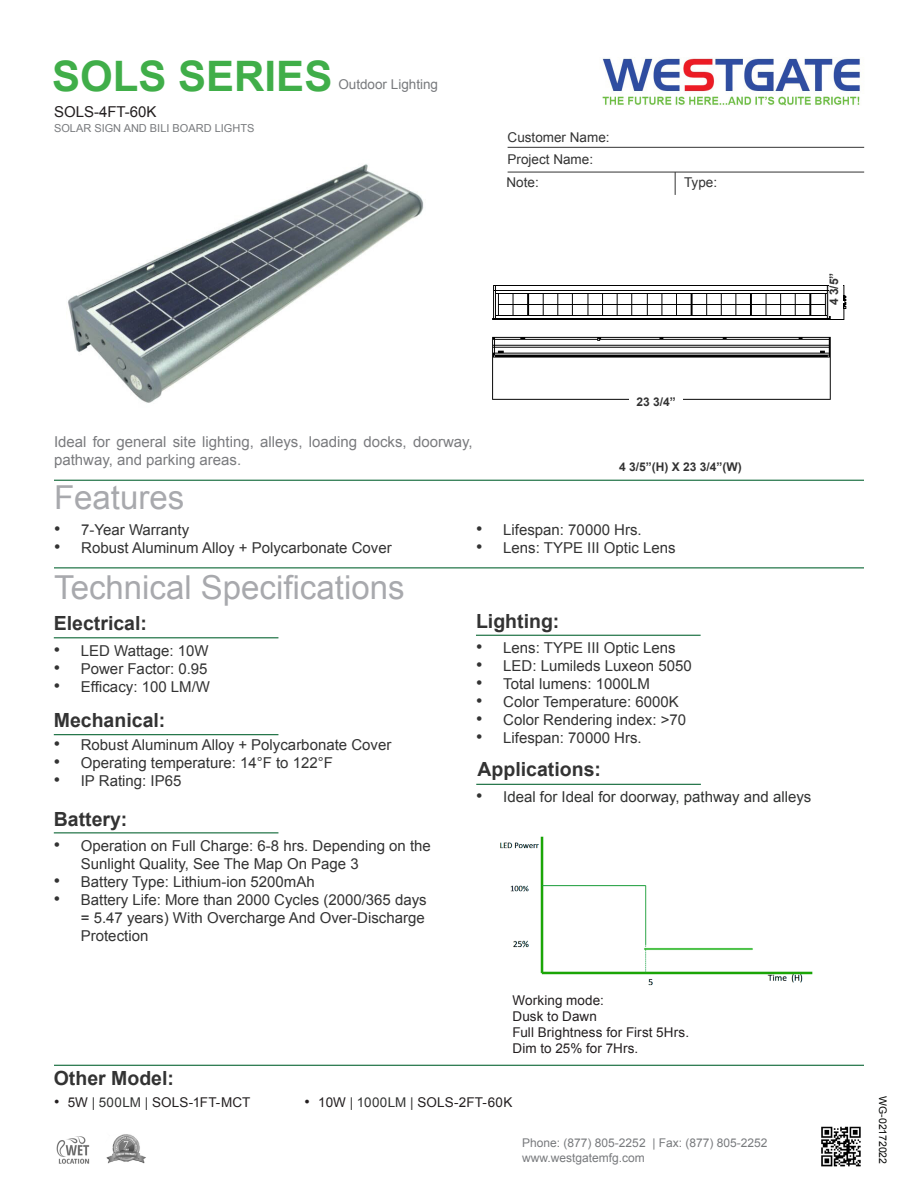
<style>
.page{position:relative;width:918px;height:1188px;background:#fff}
.page>*{position:absolute;margin:0;border:0;box-sizing:border-box;transform-origin:0 0}
.t1{font:700 42px "Arial";color:#40ae49}
.t2{font:33px "Arial";color:#a8a9ad}
.t3{font:700 19.5px "Arial";color:#333}
.t4{font:15px/18px "Arial";color:#333}
.t5{font:15px/18px "Arial";color:#7a7b7e}
.t6{font:15px "Arial";color:#323332}
.t7{font:15px "Arial";color:#231f20}
.t8{font:13.5px "Arial";letter-spacing:.01em;color:#231f20}
.t9{font:13.5px "Arial";color:#333}
.t10{font:13.5px "Arial";color:#787a7d}
.t11{font:12px "Arial";color:#787a7d}
.t12{font:700 12px "Arial";color:#333}
.t13{font:10.95px "Arial";color:#787a7d}
.t14{font:10.5px "Arial";letter-spacing:-.005em;color:#040503}
.s1{font-size:18px}
.s2{font-size:15.15px}
.s3{color:#333}
.s4{color:#323332}
</style>
<div class="page">
<img style="left:68px;top:164px;width:356px;height:239px">
<hr style="left:54px;top:480px;width:810px;height:1px;background:#0d6736">
<hr style="left:508px;top:147px;width:356px;height:1px;background:#333">
<svg style="left:675px;top:173px;width:1px;height:22px"></svg>
<hr style="left:508px;top:172px;width:356px;height:1px;background:#333">
<hr style="left:54px;top:567px;width:810px;height:1px;background:#0d6736">
<hr style="left:54px;top:1065px;width:810px;height:1px;background:#0d6736">
<img style="left:602px;top:58px;width:258px;height:48px">
<hr style="left:476px;top:784px;width:225px;height:1px;background:#0d6736">
<hr style="left:54px;top:637px;width:224px;height:1px;background:#0d6736">
<hr style="left:476px;top:635px;width:225px;height:1px;background:#0d6736">
<hr style="left:54px;top:734px;width:224px;height:1px;background:#0d6736">
<hr style="left:54px;top:832px;width:224px;height:1px;background:#0d6736">
<img style="left:492px;top:285px;width:355px;height:115px">
<img style="left:821px;top:1126px;width:40px;height:41px">
<img style="left:56px;top:1136px;width:34px;height:28px">
<img style="left:106px;top:1134px;width:40px;height:30px">
<div style="left:829px;top:262px;width:14px;height:53px;background:#fff"></div>
<div style="left:630px;top:397px;width:53px;height:14px;background:#fff"></div>
<img style="left:500px;top:836px;width:313px;height:150px">
<p class="t1" style="left:52px;top:48px;width:282px">SOLS SERIES</p>
<p class="t7" style="left:54px;top:102px;width:104px">SOLS-4FT-60K</p>
<p class="t13" style="left:54px;top:121px;width:202px">SOLAR SIGN AND BILI BOARD LIGHTS</p>
<p class="t10" style="left:338px;top:75px;width:101px">Outdoor Lighting</p>
<p class="t9" style="left:508px;top:128px;width:104px">Customer Name:</p>
<p class="t9" style="left:508px;top:150px;width:87px">Project Name:</p>
<p class="t9" style="left:507px;top:173px;width:34px">Note:</p>
<p class="t9" style="left:684px;top:173px;width:35px">Type:</p>
<p class="t12" style="left:826px;top:305px;width:34px;rotate:-90deg">4 3/5”</p>
<p class="t5" style="left:54px;top:433px;width:420px">Ideal for general site lighting, alleys, loading docks, doorway, pathway, and parking areas.</p>
<p class="t2" style="left:54px;top:476px;width:132px">Features</p>
<p class="t12" style="left:636px;top:394px;width:41px">23 3/4”</p>
<p class="t12" style="left:619px;top:459px;width:124px">4 3/5”(H) X 23 3/4”(W)</p>
<p class="t4" style="left:54px;top:521px;width:137px"><span class="s1">•</span> 7-Year Warranty</p>
<p class="t4" style="left:54px;top:539px;width:339px"><span class="s1">•</span> Robust Aluminum Alloy + Polycarbonate Cover</p>
<p class="t2" style="left:54px;top:566px;width:352px">Technical Specifications</p>
<p class="t3" style="left:54px;top:610px;width:95px">Electrical:</p>
<p class="t4" style="left:54px;top:642px;width:156px"><span class="s1">•</span> LED Wattage: 10W</p>
<p class="t4" style="left:54px;top:660px;width:155px"><span class="s1">•</span> Power Factor: 0.95</p>
<p class="t4" style="left:54px;top:678px;width:158px"><span class="s1">•</span> Efficacy: 100 LM/W</p>
<p class="t3" style="left:54px;top:707px;width:113px">Mechanical:</p>
<p class="t4" style="left:54px;top:736px;width:339px"><span class="s1">•</span> Robust Aluminum Alloy + Polycarbonate Cover</p>
<p class="t4" style="left:54px;top:754px;width:281px"><span class="s1">•</span> Operating temperature: 14°F to 122°F</p>
<p class="t4" style="left:54px;top:772px;width:129px"><span class="s1">•</span> IP Rating: IP65</p>
<p class="t3" style="left:54px;top:806px;width:75px">Battery:</p>
<p class="t4" style="left:81px;top:837px;width:352px;text-indent:-27px"><span class="s1">•</span> Operation on Full Charge: 6-8 hrs. Depending on the<br>Sunlight Quality, See The Map On Page 3</p>
<p class="t4" style="left:54px;top:873px;width:262px"><span class="s1">•</span> Battery Type: Lithium-ion 5200mAh</p>
<p class="t4" style="left:81px;top:891px;width:348px;text-indent:-27px"><span class="s1">•</span> Battery Life: More than 2000 Cycles (2000/365 days = 5.47 years) With Overcharge And Over-Discharge<br>Protection</p>
<p class="t3" style="left:54px;top:1066px;width:122px">Other Model:</p>
<p class="t4" style="left:476px;top:521px;width:167px"><span class="s1">•</span> Lifespan: 70000 Hrs.</p>
<p class="t4" style="left:476px;top:539px;width:201px"><span class="s1">•</span> Lens: TYPE III Optic Lens</p>
<p class="t3" style="left:476px;top:608px;width:85px">Lighting:</p>
<p class="t4" style="left:476px;top:639px;width:201px"><span class="s1">•</span> Lens: TYPE III Optic Lens</p>
<p class="t4" style="left:476px;top:657px;width:217px"><span class="s1">•</span> LED: Lumileds Luxeon 5050</p>
<p class="t4" style="left:476px;top:675px;width:175px"><span class="s1">•</span> Total lumens: 1000LM</p>
<p class="t4" style="left:476px;top:693px;width:204px"><span class="s1">•</span> Color Temperature: 6000K</p>
<p class="t4" style="left:476px;top:711px;width:211px"><span class="s1">•</span> Color Rendering index: &gt;70</p>
<p class="t4" style="left:476px;top:729px;width:167px"><span class="s1">•</span> Lifespan: 70000 Hrs.</p>
<p class="t3" style="left:478px;top:756px;width:125px">Applications:</p>
<p class="t6" style="left:476px;top:787px;width:337px"><span class="s1">•</span> Ideal for Ideal for doorway, pathway and alleys</p>
<p class="t8" style="left:513px;top:991px;width:93px">Working mode:</p>
<p class="t8" style="left:513px;top:1007px;width:86px">Dusk to Dawn</p>
<p class="t8" style="left:513px;top:1024px;width:178px">Full Brightness for First 5Hrs.</p>
<p class="t8" style="left:513px;top:1040px;width:127px">Dim to 25% for 7Hrs.</p>
<p class="t8" style="left:54px;top:1093px;width:198px"><span class="s2">•</span> 5W <span class="s3">|</span> <span class="s4">500LM</span> <span class="s3">|</span> SOLS-1FT-MCT</p>
<p class="t8" style="left:305px;top:1093px;width:209px"><span class="s2">•</span> 10W <span class="s3">|</span> <span class="s4">1000LM</span> <span class="s3">|</span> SOLS-2FT-60K</p>
<p class="t11" style="left:522px;top:1135px;width:247px">Phone: (877) 805-2252 | Fax: (877) 805-2252</p>
<p class="t11" style="left:522px;top:1150px;width:124px">www.westgatemfg.com</p>
<p class="t14" style="left:890px;top:1096px;width:69px;rotate:90deg">WG-02172022</p>
</div>
